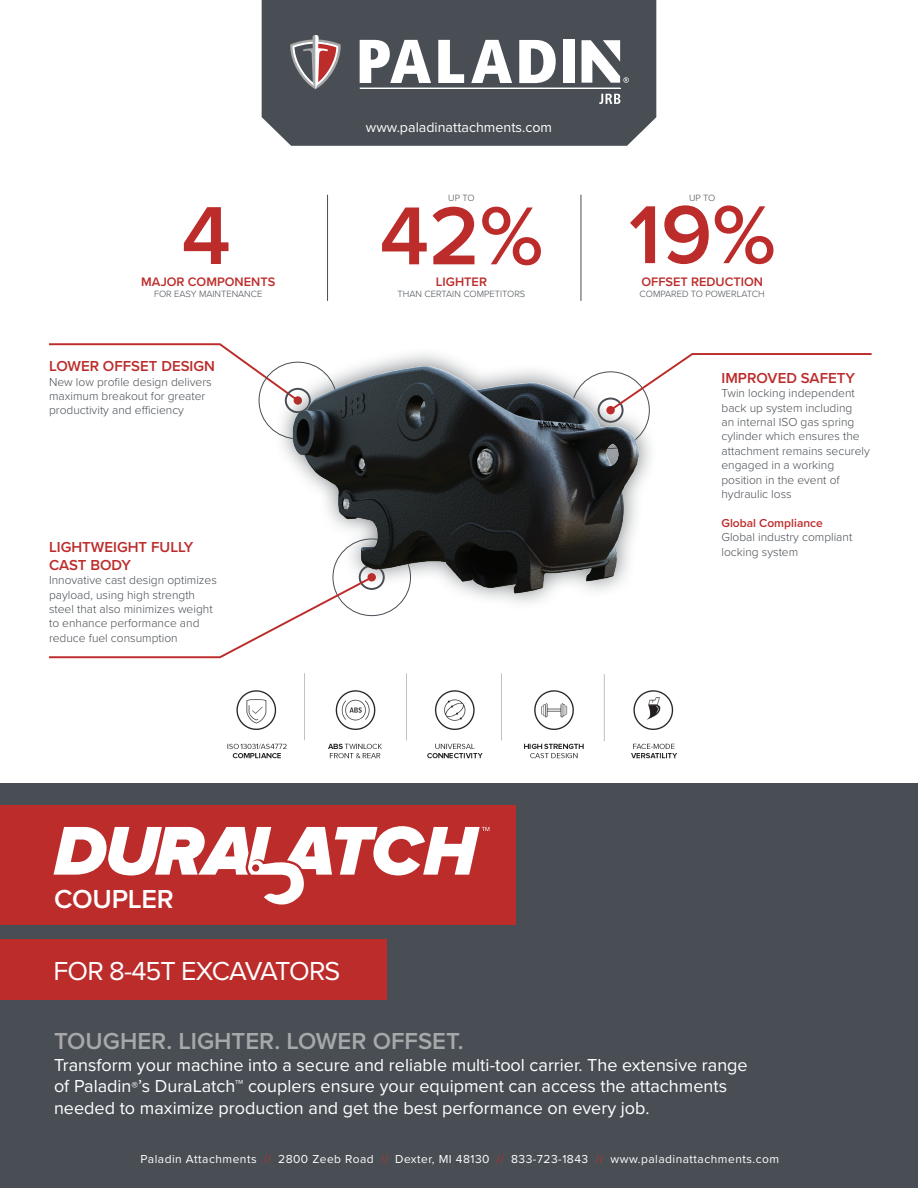
<style>
.page{position:relative;width:918px;height:1188px;background:#fff}
.page>*{position:absolute;margin:0;border:0;box-sizing:border-box;transform-origin:0 0}
.t1{font:600 85.2px "Proxima Nova";color:#bc2c2b}
.t2{font:27px "Proxima Nova";letter-spacing:-.035em;color:#fff}
.t3{font:600 27px "Proxima Nova";letter-spacing:-.01em;color:#fff}
.t4{font:600 24px "Proxima Nova";color:#a7a8a9}
.t5{font:18px/21.6px "Proxima Nova";color:#fff}
.t6{font:600 15px/18px "Proxima Nova";color:#bc2c2b}
.t7{font:14.25px "Proxima Nova";color:#fff}
.t8{font:600 12.75px "Proxima Nova";color:#bc2c2b}
.t9{font:300 12px/14.4px "Proxima Nova";color:#484e54}
.t10{font:12px "Proxima Nova";letter-spacing:.04em;color:#fff}
.t11{font:600 12px "Proxima Nova";color:#bc2c2b}
.t12{font:300 9.3px "Proxima Nova";color:#484e54}
.s1{font-weight:600;font-size:13.5px}
.s2{color:#bd302a}
</style>
<div class="page">
<div style="left:0;top:783px;width:918px;height:405px;background:#484e54"></div>
<div style="left:0;top:806px;width:515px;height:119px;background:#bc2c2b"></div>
<div style="left:262px;top:0;width:394px;height:146px;background:#484e54"></div>
<svg style="left:290px;top:35px;width:51px;height:54px;background:#877478"></svg>
<svg style="left:360px;top:40px;width:71px;height:43px"></svg>
<svg style="left:438px;top:40px;width:26px;height:43px"></svg>
<svg style="left:471px;top:40px;width:41px;height:43px"></svg>
<svg style="left:519px;top:40px;width:37px;height:43px"></svg>
<div style="left:563px;top:40px;width:12px;height:43px;background:#fff"></div>
<svg style="left:599px;top:94px;width:21px;height:10px"></svg>
<hr style="left:360px;top:88px;width:260px;height:1px;background:#fff">
<svg style="left:582px;top:40px;width:47px;height:43px"></svg>
<div style="left:0;top:939px;width:387px;height:60px;background:#bc2c2b"></div>
<img style="left:227px;top:673px;width:450px;height:86px">
<svg style="left:49px;top:343px;width:87px;height:3px"></svg>
<img style="left:136px;top:280px;width:515px;height:336px">
<svg style="left:608px;top:352px;width:264px;height:61px"></svg>
<svg style="left:49px;top:575px;width:325px;height:84px"></svg>
<div style="left:368px;top:573px;width:8px;height:9px;background:#bc2c2b;border-radius:50%"></div>
<div style="left:606px;top:406px;width:9px;height:8px;background:#bc2c2b;border-radius:50%"></div>
<hr style="left:327px;top:195px;width:1px;height:106px;background:#484e54">
<hr style="left:581px;top:195px;width:1px;height:106px;background:#484e54">
<svg style="left:54px;top:826px;width:435px;height:79px"></svg>
<p class="t7" style="left:366px;top:117px;width:188px">www.paladinattachments.com</p>
<p class="t12" style="left:448px;top:190px;width:28px">UP TO</p>
<p class="t12" style="left:689px;top:190px;width:28px">UP TO</p>
<h1 class="t1" style="left:181px;top:172px;width:51px">4</h1>
<h1 class="t1" style="left:380px;top:172px;width:398px">42% 19%</h1>
<p class="t8" style="left:141px;top:272px;width:136px">MAJOR COMPONENTS</p>
<p class="t12" style="left:154px;top:287px;width:110px">FOR EASY MAINTENANCE</p>
<p class="t8" style="left:436px;top:272px;width:53px">LIGHTER</p>
<p class="t12" style="left:398px;top:287px;width:129px">THAN CERTAIN COMPETITORS</p>
<p class="t8" style="left:641px;top:272px;width:123px">OFFSET REDUCTION</p>
<p class="t12" style="left:640px;top:287px;width:127px">COMPARED TO POWERLATCH</p>
<p class="t6" style="left:49px;top:357px;width:168px">LOWER OFFSET DESIGN</p>
<p class="t9" style="left:49px;top:374px;width:164px">New low profile design delivers maximum breakout for greater productivity and efficiency</p>
<p class="t6" style="left:721px;top:368px;width:135px">IMPROVED SAFETY</p>
<p class="t9" style="left:721px;top:385px;width:150px">Twin locking independent back up system including<br>an internal ISO gas spring cylinder which ensures the attachment remains securely engaged in a working position in the event of hydraulic loss</p>
<p class="t11" style="left:721px;top:514px;width:103px">Global Compliance</p>
<p class="t9" style="left:721px;top:529px;width:132px">Global industry compliant locking system</p>
<p class="t6" style="left:49px;top:537px;width:146px">LIGHTWEIGHT FULLY<br>CAST BODY</p>
<p class="t9" style="left:49px;top:572px;width:169px">Innovative cast design optimizes payload, using high strength steel that also minimizes weight to enhance performance and reduce fuel consumption</p>
<h2 class="t3" style="left:54px;top:878px;width:121px">COUPLER</h2>
<h2 class="t2" style="left:54px;top:951px;width:288px">FOR 8-45T EXCAVATORS</h2>
<h3 class="t4" style="left:54px;top:1023px;width:411px">TOUGHER. LIGHTER. LOWER OFFSET.</h3>
<p class="t5" style="left:54px;top:1053px;width:695px">Transform your machine into a secure and reliable multi-tool carrier. The extensive range of Paladin<span class="s1">®</span>’s DuraLatch™ couplers ensure your equipment can access the attachments needed to maximize production and get the best performance on every job.</p>
<p class="t10" style="left:141px;top:1150px;width:640px">Paladin Attachments <span class="s2">//</span> 2800 Zeeb Road <span class="s2">//</span> Dexter, MI 48130 <span class="s2">//</span> 833-723-1843 <span class="s2">//</span> www.paladinattachments.com</p>
</div>
